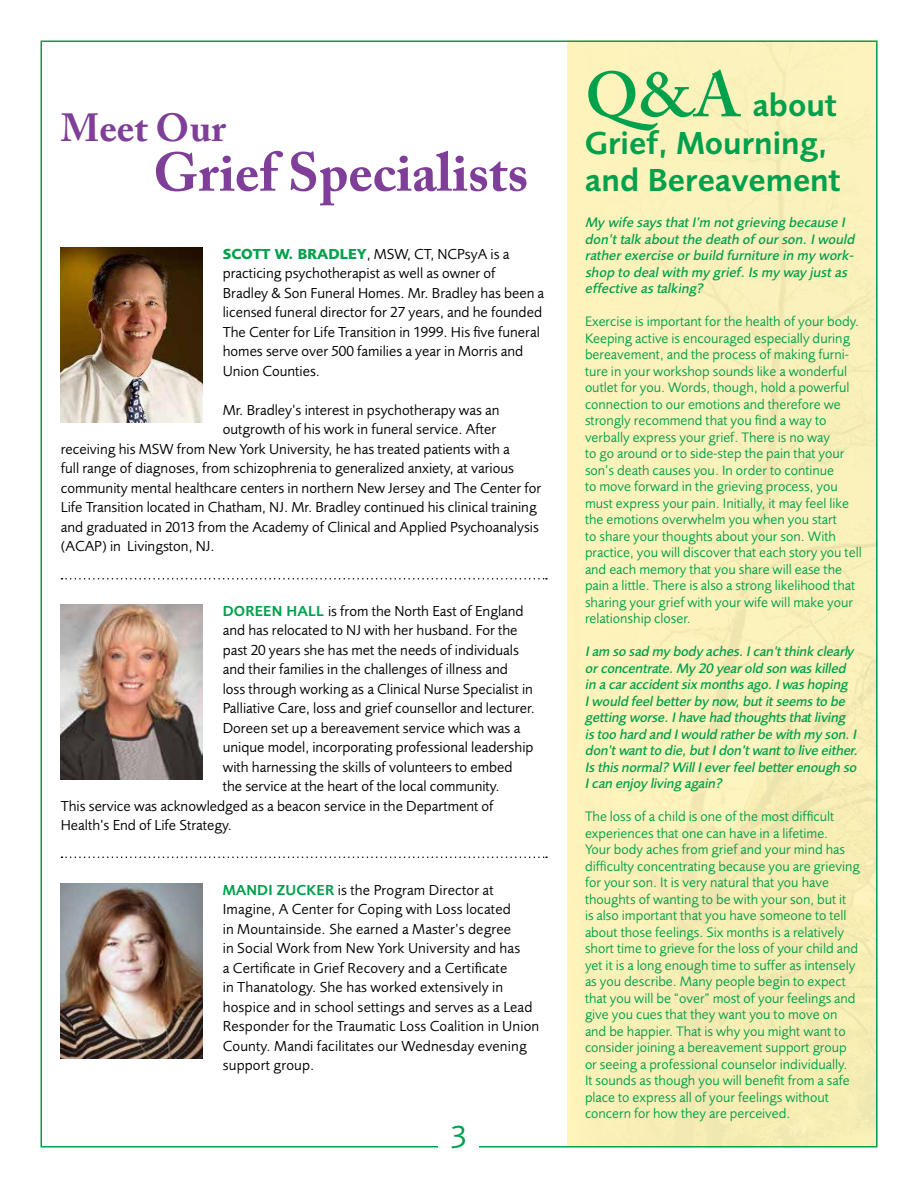
<style>
.page{position:relative;width:918px;height:1188px;background:#fff}
.page>*{position:absolute;margin:0;border:0;box-sizing:border-box;transform-origin:0 0}
.t1{font:700 54px "Adobe Caslon Pro";color:#7f3f98}
.t2{font:700 39px "Adobe Caslon Pro";color:#7f3f98}
.t3{font:600 33px/37.5px "Foundry Sans";color:#00a14c}
.t4{font:33px "Foundry Sans";color:#00a14c}
.t5{font:15px/19.5px "Foundry Sans";color:#000}
.t6{font:14.25px/16.5px "Foundry Sans";color:#00a14c}
.t7{font:italic 500 14.25px/16.5px "Foundry Sans";color:#00a14c}
.s1{font-weight:700;color:#00a14c}
.s2{font-weight:600;color:#00a14c}
.s3{font-family:"Adobe Caslon";font-size:63px}
</style>
<div class="page">
<img style="left:61px;top:248px;width:141px;height:175px">
<img style="left:61px;top:883px;width:141px;height:176px">
<img style="left:61px;top:604px;width:141px;height:176px">
<svg style="left:62px;top:578px;width:485px;height:2px"></svg>
<svg style="left:62px;top:856px;width:485px;height:2px"></svg>
<h2 class="t2" style="left:61px;top:105px;width:167px">Meet Our</h2>
<h1 class="t1" style="left:153px;top:140px;width:377px">Grief Specialists</h1>
<p class="t5" style="left:223px;top:244px;width:323px"><span class="s1">SCOTT W. BRADLEY</span>, MSW, CT, NCPsyA is a practicing psychotherapist as well as owner of Bradley &amp; Son Funeral Homes. Mr. Bradley has been a licensed funeral director for 27 years, and he founded The Center for Life Transition in 1999. His five funeral homes serve over 500 families a year in Morris and Union Counties.</p>
<p class="t5" style="left:223px;top:400px;width:278px">Mr. Bradley’s interest in psychotherapy was an</p>
<p class="t5" style="left:223px;top:420px;width:275px">outgrowth of his work in funeral service. After</p>
<p class="t5" style="left:61px;top:439px;width:451px">receiving his MSW from New York University, he has treated patients with a</p>
<p class="t5" style="left:61px;top:459px;width:455px">full range of diagnoses, from schizophrenia to generalized anxiety, at various</p>
<p class="t5" style="left:61px;top:478px;width:482px">community mental healthcare centers in northern New Jersey and The Center for</p>
<p class="t5" style="left:61px;top:498px;width:477px">Life Transition located in Chatham, NJ. Mr. Bradley continued his clinical training</p>
<p class="t5" style="left:61px;top:517px;width:480px">and graduated in 2013 from the Academy of Clinical and Applied Psychoanalysis</p>
<p class="t5" style="left:61px;top:537px;width:155px">(ACAP) in Livingston, NJ.</p>
<p class="t5" style="left:223px;top:601px;width:302px"><span class="s2">DOREEN HALL</span> is from the North East of England</p>
<p class="t5" style="left:223px;top:621px;width:296px">and has relocated to NJ with her husband. For the</p>
<p class="t5" style="left:223px;top:640px;width:298px">past 20 years she has met the needs of individuals</p>
<p class="t5" style="left:223px;top:660px;width:287px">and their families in the challenges of illness and</p>
<p class="t5" style="left:223px;top:679px;width:312px">loss through working as a Clinical Nurse Specialist in</p>
<p class="t5" style="left:223px;top:699px;width:314px">Palliative Care, loss and grief counsellor and lecturer.</p>
<p class="t5" style="left:223px;top:718px;width:299px">Doreen set up a bereavement service which was a</p>
<p class="t5" style="left:223px;top:738px;width:312px">unique model, incorporating professional leadership</p>
<p class="t5" style="left:223px;top:757px;width:291px">with harnessing the skills of volunteers to embed</p>
<p class="t5" style="left:223px;top:777px;width:279px">the service at the heart of the local community.</p>
<p class="t5" style="left:61px;top:796px;width:434px">This service was acknowledged as a beacon service in the Department of</p>
<p class="t5" style="left:61px;top:816px;width:173px">Health’s End of Life Strategy.</p>
<p class="t5" style="left:223px;top:880px;width:318px"><span class="s2">MANDI ZUCKER</span> is the Program Director at Imagine, A Center for Coping with Loss located<br>in Mountainside. She earned a Master’s degree<br>in Social Work from New York University and has<br>a Certificate in Grief Recovery and a Certificate<br>in Thanatology. She has worked extensively in hospice and in school settings and serves as a Lead Responder for the Traumatic Loss Coalition in Union County. Mandi facilitates our Wednesday evening support group.</p>
<h3 class="t4" style="left:451px;top:1118px;width:18px">3</h3>
<h3 class="t3" style="left:585px;top:86px;width:257px"><span class="s3">Q&amp;A</span> about<br>Grief, Mourning, and Bereavement</h3>
<p class="t7" style="left:585px;top:214px;width:274px">My wife says thatI’m notgrieving because I don’ttalk aboutthe death of ourson.Iwould ratherexercise orbuild furniture in my work&shy;shop to dealwith my grief.Is my way justas effective as talking?</p>
<p class="t6" style="left:585px;top:313px;width:278px">Exercise is important for the health of your body.<br>Keeping active is encouraged especially during bereavement, and the process of making furni&shy;ture in your workshop sounds like a wonderful outlet for you. Words, though, hold a powerful connection to our emotions and therefore we strongly recommend that you find a way to verbally express your grief. There is no way<br>to go around or to side-step the pain that your son’s death causes you. In order to continue<br>to move forward in the grieving process, you must express your pain. Initially, it may feel like the emotions overwhelm you when you start<br>to share your thoughts about your son. With practice, you will discover that each story you tell and each memory that you share will ease the pain a little. There is also a strong likelihood that sharing your grief with your wife will make your relationship closer.</p>
<p class="t7" style="left:585px;top:643px;width:277px">Iam so sad my body aches.Ican’tthink clearly orconcentrate.My 20 yearold son waskilled in a caraccidentsix monthsago.Iwashoping Iwould feelbetterby now,butitseemsto be getting worse.Ihave had thoughtsthatliving istoo hard and Iwould ratherbe with my son.I don’twantto die,butIdon’twantto live either.<br>Isthisnormal? WillIeverfeelbetterenough so Ican enjoy living again?</p>
<p class="t6" style="left:585px;top:808px;width:276px">The loss of a child is one of the most difficult experiences that one can have in a lifetime.<br>Your body aches from grief and your mind has difficulty concentrating because you are grieving for your son. It is very natural that you have thoughts of wanting to be with your son, but it<br>is also important that you have someone to tell about those feelings. Six months is a relatively short time to grieve for the loss of your child and yet it is a long enough time to suffer as intensely as you describe. Many people begin to expect that you will be “over” most of your feelings and give you cues that they want you to move on and be happier. That is why you might want to consider joining a bereavement support group or seeing a professional counselor individually.<br>It sounds as though you will benefit from a safe place to express all of your feelings without concern for how they are perceived.</p>
</div>
